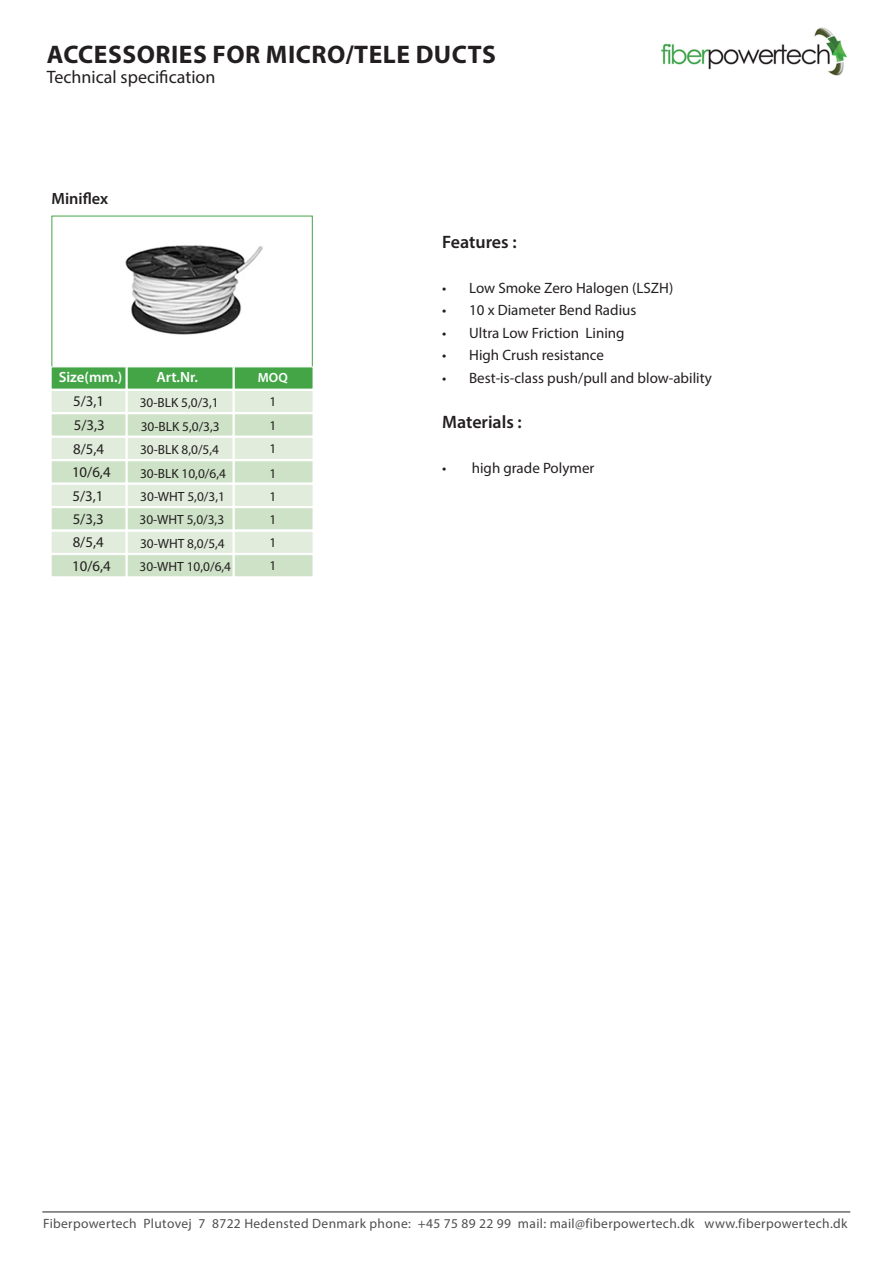
<style>
.page{position:relative;width:893px;height:1263px;background:#fff}
.page>*{position:absolute;margin:0;border:0;box-sizing:border-box;transform-origin:0 0}
.t1{font:700 25.5px "Myriad Pro";letter-spacing:.02em;color:#231f20}
.t2{font:18px "Myriad Pro";color:#231f20}
.t3{font:600 18px "Myriad Pro";color:#231f20}
.t4{font:600 16.35px "Myriad Pro";color:#231f20}
.t5{font:15px "Myriad Pro";color:#231f20}
.t6{font:14.85px "Myriad Pro";color:#231f20}
.t7{font:600 14.85px "Myriad Pro";color:#fff}
.t8{font:13.5px "Myriad Pro";letter-spacing:.025em;color:#4e4f50}
.t9{font:13.35px "Myriad Pro";color:#231f20}
.t10{font:600 13.35px "Myriad Pro";color:#fff}
</style>
<div class="page">
<img style="left:661px;top:27px;width:186px;height:49px">
<hr style="left:42px;top:1211px;width:808px;height:1px;background:#231f20">
<div style="left:51px;top:366px;width:75px;height:23px;background:#44a547;border:1px solid #fff"></div>
<div style="left:51px;top:390px;width:75px;height:23px;background:#e1ecdc;border:1px solid #fff"></div>
<div style="left:51px;top:484px;width:75px;height:23px;background:#e1ecdc;border:1px solid #fff"></div>
<div style="left:51px;top:413px;width:75px;height:23px;background:#cee2c7;border:1px solid #fff"></div>
<div style="left:51px;top:507px;width:75px;height:23px;background:#cee2c7;border:1px solid #fff"></div>
<div style="left:51px;top:437px;width:75px;height:23px;background:#e1ecdc;border:1px solid #fff"></div>
<div style="left:51px;top:531px;width:75px;height:23px;background:#e1ecdc;border:1px solid #fff"></div>
<div style="left:51px;top:460px;width:75px;height:23px;background:#cee2c7;border:1px solid #fff"></div>
<div style="left:51px;top:554px;width:75px;height:23px;background:#cee2c7;border:1px solid #fff"></div>
<div style="left:234px;top:366px;width:79px;height:23px;background:#44a547;border:1px solid #fff"></div>
<div style="left:234px;top:390px;width:79px;height:23px;background:#e1ecdc;border:1px solid #fff"></div>
<div style="left:234px;top:484px;width:79px;height:23px;background:#e1ecdc;border:1px solid #fff"></div>
<div style="left:234px;top:413px;width:79px;height:23px;background:#cee2c7;border:1px solid #fff"></div>
<div style="left:234px;top:507px;width:79px;height:23px;background:#cee2c7;border:1px solid #fff"></div>
<div style="left:234px;top:437px;width:79px;height:23px;background:#e1ecdc;border:1px solid #fff"></div>
<div style="left:234px;top:531px;width:79px;height:23px;background:#e1ecdc;border:1px solid #fff"></div>
<div style="left:234px;top:460px;width:79px;height:23px;background:#cee2c7;border:1px solid #fff"></div>
<div style="left:234px;top:554px;width:79px;height:23px;background:#cee2c7;border:1px solid #fff"></div>
<div style="left:127px;top:366px;width:106px;height:23px;background:#44a547;border:1px solid #fff"></div>
<div style="left:127px;top:390px;width:106px;height:23px;background:#e1ecdc;border:1px solid #fff"></div>
<div style="left:127px;top:484px;width:106px;height:23px;background:#e1ecdc;border:1px solid #fff"></div>
<div style="left:127px;top:413px;width:106px;height:23px;background:#cee2c7;border:1px solid #fff"></div>
<div style="left:127px;top:507px;width:106px;height:23px;background:#cee2c7;border:1px solid #fff"></div>
<div style="left:127px;top:437px;width:106px;height:23px;background:#e1ecdc;border:1px solid #fff"></div>
<div style="left:127px;top:531px;width:106px;height:23px;background:#e1ecdc;border:1px solid #fff"></div>
<div style="left:127px;top:460px;width:106px;height:23px;background:#cee2c7;border:1px solid #fff"></div>
<div style="left:127px;top:554px;width:106px;height:23px;background:#cee2c7;border:1px solid #fff"></div>
<img style="left:125px;top:245px;width:138px;height:90px">
<p class="t1" style="left:47px;top:38px;width:451px">ACCESSORIES FOR MICRO/TELE DUCTS</p>
<p class="t2" style="left:47px;top:66px;width:170px">Technical specification</p>
<p class="t4" style="left:51px;top:188px;width:58px">Miniflex</p>
<p class="t7" style="left:59px;top:368px;width:65px">Size(mm.)</p>
<p class="t7" style="left:156px;top:368px;width:43px">Art.Nr.</p>
<p class="t6" style="left:73px;top:392px;width:33px">5/3,1</p>
<p class="t9" style="left:140px;top:394px;width:80px">30-BLK 5,0/3,1</p>
<p class="t6" style="left:74px;top:416px;width:33px">5/3,3</p>
<p class="t9" style="left:141px;top:418px;width:80px">30-BLK 5,0/3,3</p>
<p class="t6" style="left:73px;top:440px;width:33px">8/5,4</p>
<p class="t9" style="left:140px;top:441px;width:80px">30-BLK 8,0/5,4</p>
<p class="t6" style="left:72px;top:463px;width:40px">10/6,4</p>
<p class="t9" style="left:140px;top:465px;width:87px">30-BLK 10,0/6,4</p>
<p class="t6" style="left:73px;top:487px;width:33px">5/3,1</p>
<p class="t9" style="left:140px;top:488px;width:86px">30-WHT 5,0/3,1</p>
<p class="t6" style="left:73px;top:509px;width:33px">5/3,3</p>
<p class="t9" style="left:140px;top:511px;width:86px">30-WHT 5,0/3,3</p>
<p class="t6" style="left:73px;top:533px;width:33px">8/5,4</p>
<p class="t9" style="left:140px;top:535px;width:86px">30-WHT 8,0/5,4</p>
<p class="t6" style="left:72px;top:557px;width:40px">10/6,4</p>
<p class="t9" style="left:140px;top:558px;width:93px">30-WHT 10,0/6,4</p>
<p class="t10" style="left:258px;top:369px;width:31px">MOQ</p>
<p class="t9" style="left:269px;top:393px;width:8px">1</p>
<p class="t9" style="left:269px;top:417px;width:8px">1</p>
<p class="t9" style="left:269px;top:441px;width:8px">1</p>
<p class="t9" style="left:269px;top:465px;width:8px">1</p>
<p class="t9" style="left:269px;top:488px;width:8px">1</p>
<p class="t9" style="left:269px;top:511px;width:8px">1</p>
<p class="t9" style="left:269px;top:534px;width:8px">1</p>
<p class="t9" style="left:269px;top:557px;width:8px">1</p>
<p class="t3" style="left:442px;top:230px;width:76px">Features :</p>
<p class="t5" style="left:442px;top:279px;width:233px">• Low Smoke Zero Halogen (LSZH)</p>
<p class="t5" style="left:442px;top:301px;width:196px">• 10 x Diameter Bend Radius</p>
<p class="t5" style="left:442px;top:324px;width:184px">• Ultra Low Friction Lining</p>
<p class="t5" style="left:442px;top:346px;width:163px">• High Crush resistance</p>
<p class="t5" style="left:442px;top:369px;width:271px">• Best-is-class push/pull and blow-ability</p>
<p class="t3" style="left:442px;top:410px;width:81px">Materials :</p>
<p class="t5" style="left:442px;top:459px;width:154px">• high grade Polymer</p>
<p class="t8" style="left:43px;top:1215px;width:806px">Fiberpowertech Plutovej 7 8722 Hedensted Denmark phone: +45 75 89 22 99 mail: mail@fiberpowertech.dk www.fiberpowertech.dk</p>
</div>
